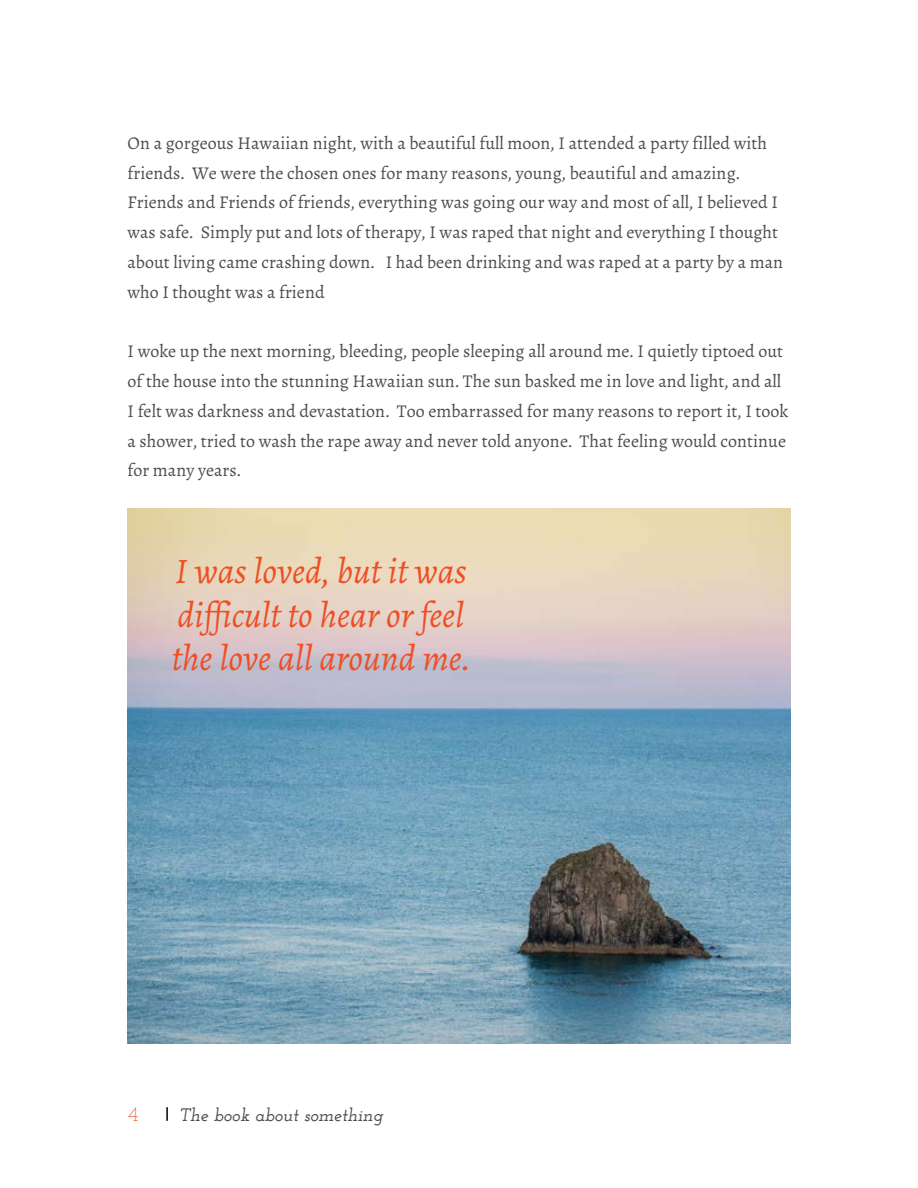
<style>
.page{position:relative;width:918px;height:1188px;background:#fff}
.page>*{position:absolute;margin:0;border:0;box-sizing:border-box;transform-origin:0 0}
.t1{font:italic 36px/43.2px "Alegreya";color:#f04e23}
.t2{font:300 21px "Josefin Slab";color:#f04e23}
.t3{font:18px/29.7px "Alegreya";color:#4d4d4f}
.t4{font:italic 600 18px "Josefin Slab";color:#4d4d4f}
</style>
<div class="page">
<svg style="left:166px;top:1107px;width:2px;height:14px"></svg>
<img style="left:128px;top:509px;width:662px;height:534px">
<p class="t3" style="left:128px;top:128px;width:657px">On a gorgeous Hawaiian night, with a beautiful full moon, I attended a party filled with friends. We were the chosen ones for many reasons, young, beautiful and amazing.<br>Friends and Friends of friends, everything was going our way and most of all, I believed I was safe. Simply put and lots of therapy, I was raped that night and everything I thought about living came crashing down. I had been drinking and was raped at a party by a man who I thought was a friend</p>
<p class="t3" style="left:128px;top:336px;width:662px">I woke up the next morning, bleeding, people sleeping all around me. I quietly tiptoed out of the house into the stunning Hawaiian sun. The sun basked me in love and light, and all I felt was darkness and devastation. Too embarrassed for many reasons to report it, I took a shower, tried to wash the rape away and never told anyone. That feeling would continue for many years.</p>
<h1 class="t1" style="left:172px;top:550px;width:300px">I was loved, but it was difficult to hear or feel the love all around me.</h1>
<p class="t2" style="left:128px;top:1101px;width:12px">4</p>
<p class="t4" style="left:179px;top:1104px;width:205px">The book about something</p>
</div>
